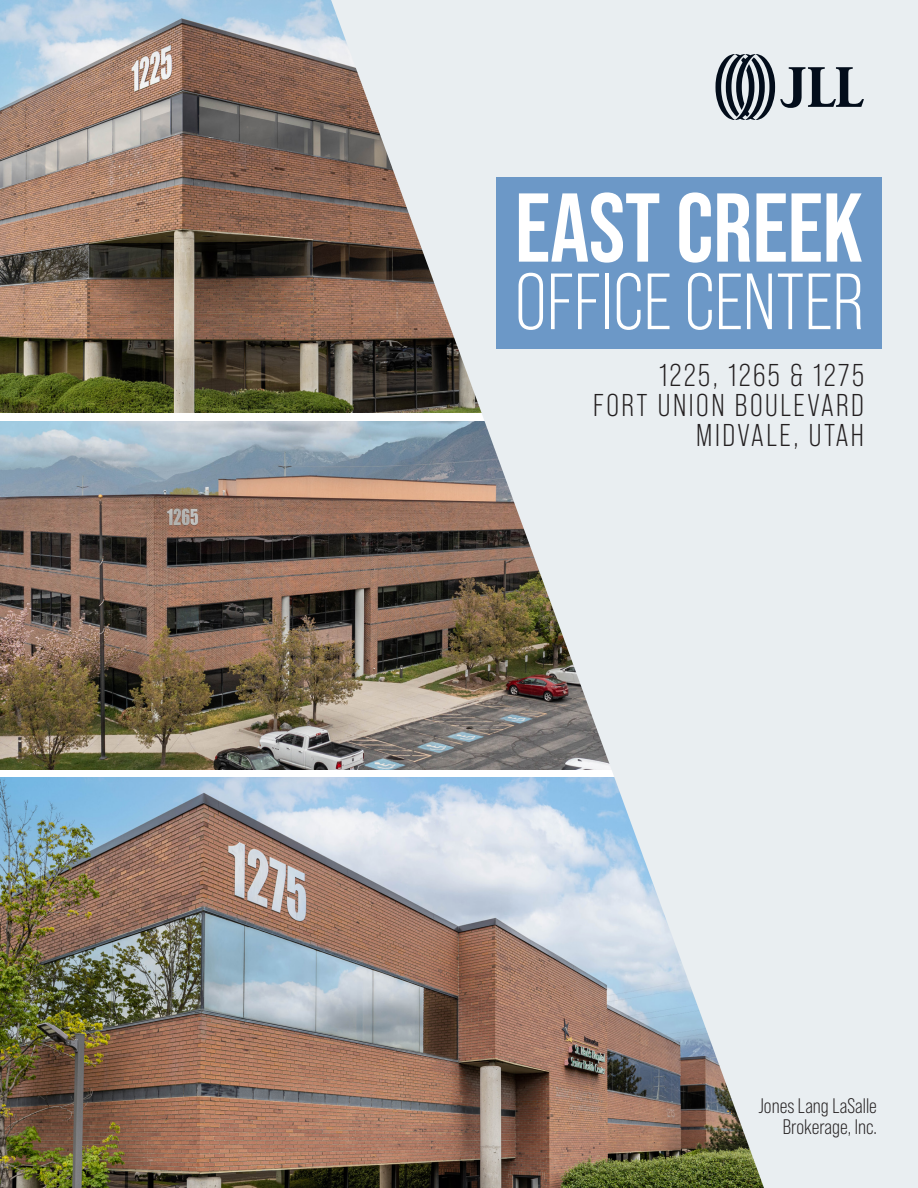
<style>
.page{position:relative;width:918px;height:1188px;background:#fff}
.page>*{position:absolute;margin:0;border:0;box-sizing:border-box;transform-origin:0 0}
.t1{font:700 97.5px "Bebas Neue Pro";color:#fff}
.t2{font:79.5px "Bebas Neue Pro";color:#fff}
.t3{font:31.5px "Bebas Neue Pro";letter-spacing:.08em;color:#231f20}
.t4{font:21px/21px "Bebas Neue Pro";color:#231f20;text-align:right}
</style>
<div class="page">
<img style="left:0;top:421px;width:331px;height:349px">
<img style="left:1px;top:778px;width:330px;height:410px">
<img style="left:0;top:0;width:331px;height:413px">
<img style="left:331px;top:0;width:587px;height:1188px">
<svg style="left:716px;top:54px;width:148px;height:65px;background:#9ca2a9"></svg>
<div style="left:497px;top:177px;width:385px;height:172px;background:#6c98c7"></div>
<p class="t1" style="left:515px;top:172px;width:349px">EAST CREEK</p>
<p class="t2" style="left:515px;top:257px;width:351px">OFFICE CENTER</p>
<p class="t3" style="left:659px;top:358px;width:206px">1225, 1265 &amp; 1275</p>
<p class="t3" style="left:593px;top:388px;width:272px">FORT UNION BOULEVARD</p>
<p class="t3" style="left:696px;top:418px;width:169px">MIDVALE, UTAH</p>
<p class="t4" style="left:759px;top:1095px;width:120px">Jones Lang LaSalle<br>Brokerage, Inc.</p>
</div>
